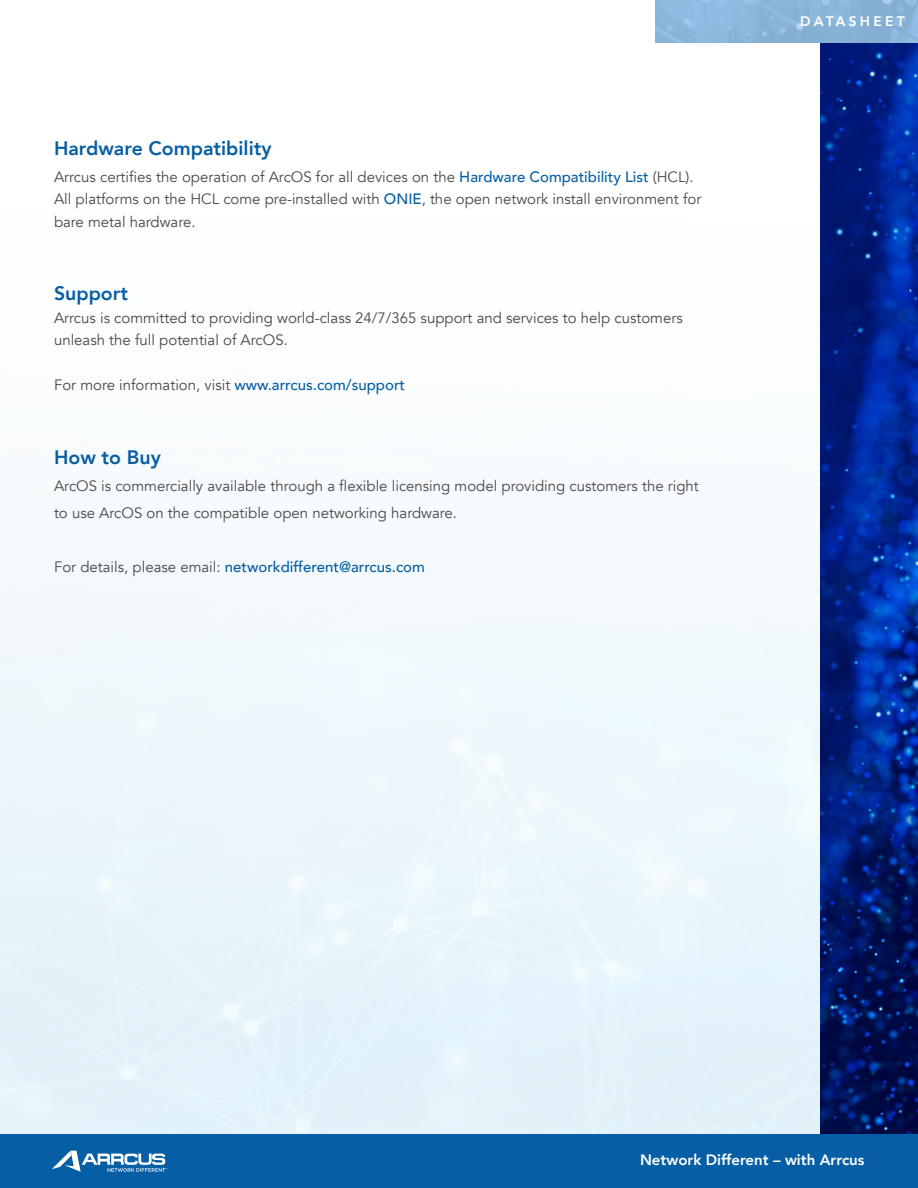
<style>
.page{position:relative;width:918px;height:1188px;background:#fff}
.page>*{position:absolute;margin:0;border:0;box-sizing:border-box;transform-origin:0 0}
.t1{font:800 19.5px "Avenir";color:#065ea4}
.t2{font:15px/22.5px "Avenir";color:#48484a}
.t3{font:500 15px "Avenir";color:#065ea4}
.t4{font:800 15px "Avenir";color:#fff}
.t5{font:800 13.8px "Avenir";letter-spacing:.23em;color:#fff}
.s1{font-weight:500;color:#065ea4}
.s2{font-weight:400;color:#48484a}
</style>
<div class="page">
<img style="left:820px;top:43px;width:98px;height:1091px">
<div style="left:0;top:1134px;width:918px;height:54px;background:#065ea4"></div>
<svg style="left:52px;top:1151px;width:115px;height:21px"></svg>
<img style="left:655px;top:0;width:263px;height:43px">
<h1 class="t1" style="left:54px;top:133px;width:219px">Hardware Compatibility</h1>
<p class="t2" style="left:54px;top:165px;width:649px">Arrcus certifies the operation of ArcOS for all devices on the <span class="s1">Hardware Compatibility List</span> (HCL).<br>All platforms on the HCL come pre-installed with <span class="s1">ONIE</span>, the open network install environment for bare metal hardware.</p>
<h1 class="t1" style="left:54px;top:278px;width:76px">Support</h1>
<p class="t2" style="left:54px;top:306px;width:630px">Arrcus is committed to providing world-class 24/7/365 support and services to help customers unleash the full potential of ArcOS.</p>
<p class="t2" style="left:54px;top:374px;width:353px">For more information, visit <span class="s1">www.arrcus.com/support</span></p>
<h1 class="t1" style="left:54px;top:442px;width:108px">How to Buy</h1>
<p class="t2" style="left:54px;top:472px;width:646px;line-height:27px">ArcOS is commercially available through a flexible licensing model providing customers the right to use ArcOS on the compatible open networking hardware.</p>
<p class="t3" style="left:54px;top:553px;width:372px"><span class="s2">For details, please email:</span> networkdifferent@arrcus.com</p>
<p class="t5" style="left:800px;top:11px;width:106px">DATASHEET</p>
<p class="t4" style="left:640px;top:1149px;width:226px">Network Different – with Arrcus</p>
<p class="t4" style="left:856px;top:1149px;width:10px">1</p>
</div>
